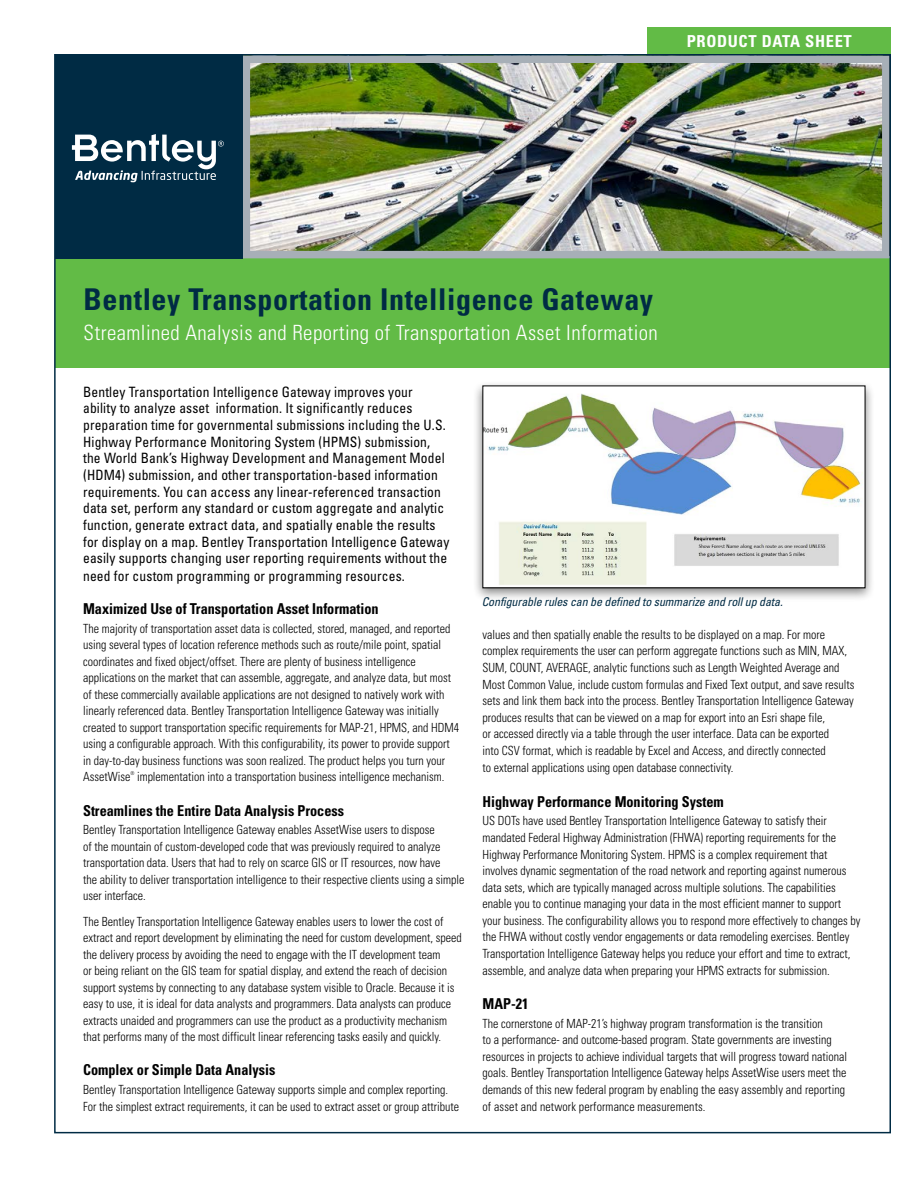
<style>
.page{position:relative;width:918px;height:1188px;background:#fff}
.page>*{position:absolute;margin:0;border:0;box-sizing:border-box;transform-origin:0 0}
.t1{font:700 condensed 30px "Univers";letter-spacing:.02em;color:#002b44}
.t2{font:300 condensed 21px "Univers";letter-spacing:.02em;color:#fff}
.t3{font:700 condensed 16.5px "Univers";letter-spacing:.04em;color:#fff}
.t4{font:700 condensed 15px "Univers";color:#000;scale:.95 1}
.t5{font:condensed 14.25px/16.6px "Univers";letter-spacing:.01em;color:#000;scale:.95 1}
.t6{font:300 condensed 12.6px/16.5px "Univers";color:#000;scale:.95 1}
.t7{font:italic condensed 12px "Univers";letter-spacing:-.01em;color:#002b44}
.t8{font:300 condensed 5.25px "Univers";color:#000;scale:.95 1}
</style>
<div class="page">
<div style="left:648px;top:27px;width:243px;height:27px;background:#62bb46"></div>
<div style="left:55px;top:258px;width:836px;height:110px;background:#62bb46"></div>
<img style="left:252px;top:65px;width:629px;height:184px">
<div style="left:243px;top:56px;width:647px;height:202px;border:8px solid #a7afb7"></div>
<div style="left:472px;top:380px;width:403px;height:222px;background:#000;opacity:.5"></div>
<svg style="left:482px;top:385px;width:384px;height:204px"></svg>
<div style="left:55px;top:55px;width:188px;height:105px;background:#002b44"></div>
<div style="left:55px;top:157px;width:188px;height:101px;background:#002b44"></div>
<svg style="left:72px;top:134px;width:152px;height:48px"></svg>
<h3 class="t3" style="left:687px;top:31px;width:167px">PRODUCT DATA SHEET</h3>
<h1 class="t1" style="left:84px;top:281px;width:571px">Bentley Transportation Intelligence Gateway</h1>
<h2 class="t2" style="left:84px;top:320px;width:576px">Streamlined Analysis and Reporting of Transportation Asset Information</h2>
<p class="t5" style="left:83px;top:383px;width:387px">Bentley Transportation Intelligence Gateway improves your ability to analyze asset information. It significantly reduces preparation time for governmental submissions including the U.S.<br>Highway Performance Monitoring System (HPMS) submission, the World Bank’s Highway Development and Management Model (HDM4) submission, and other transportation-based information requirements. You can access any linear-referenced transaction data set, perform any standard or custom aggregate and analytic function, generate extract data, and spatially enable the results for display on a map. Bentley Transportation Intelligence Gateway easily supports changing user reporting requirements without the need for custom programming or programming resources.</p>
<p class="t4" style="left:83px;top:600px;width:313px">Maximized Use of Transportation Asset Information</p>
<p class="t6" style="left:83px;top:620px;width:397px">The majority of transportation asset data is collected, stored, managed, and reported using several types of location reference methods such as route/mile point, spatial coordinates and fixed object/offset. There are plenty of business intelligence applications on the market that can assemble, aggregate, and analyze data, but most of these commercially available applications are not designed to natively work with linearly referenced data. Bentley Transportation Intelligence Gateway was initially created to support transportation specific requirements for MAP-21, HPMS, and HDM4 using a configurable approach. With this configurability, its power to provide support in day-to-day business functions was soon realized. The product helps you turn your AssetWise</p>
<p class="t8" style="left:130px;top:770px;width:6px">®</p>
<p class="t6" style="left:137px;top:769px;width:325px">implementation into a transportation business intelligence mechanism.</p>
<p class="t4" style="left:83px;top:801px;width:276px">Streamlines the Entire Data Analysis Process</p>
<p class="t6" style="left:83px;top:822px;width:403px">Bentley Transportation Intelligence Gateway enables AssetWise users to dispose<br>of the mountain of custom-developed code that was previously required to analyze transportation data. Users that had to rely on scarce GIS or IT resources, now have<br>the ability to deliver transportation intelligence to their respective clients using a simple user interface.</p>
<p class="t6" style="left:83px;top:913px;width:400px">The Bentley Transportation Intelligence Gateway enables users to lower the cost of extract and report development by eliminating the need for custom development, speed the delivery process by avoiding the need to engage with the IT development team<br>or being reliant on the GIS team for spatial display, and extend the reach of decision support systems by connecting to any database system visible to Oracle. Because it is easy to use, it is ideal for data analysts and programmers. Data analysts can produce extracts unaided and programmers can use the product as a productivity mechanism that performs many of the most difficult linear referencing tasks easily and quickly.</p>
<p class="t4" style="left:83px;top:1061px;width:204px">Complex or Simple Data Analysis</p>
<p class="t6" style="left:83px;top:1081px;width:397px">Bentley Transportation Intelligence Gateway supports simple and complex reporting.<br>For the simplest extract requirements, it can be used to extract asset or group attribute</p>
<p class="t7" style="left:482px;top:594px;width:303px">Configurable rules can be defined to summarize and roll up data.</p>
<p class="t6" style="left:483px;top:626px;width:393px">values and then spatially enable the results to be displayed on a map. For more complex requirements the user can perform aggregate functions such as MIN, MAX, SUM, COUNT, AVERAGE, analytic functions such as Length Weighted Average and Most Common Value, include custom formulas and Fixed Text output, and save results sets and link them back into the process. Bentley Transportation Intelligence Gateway produces results that can be viewed on a map for export into an Esri shape file,<br>or accessed directly via a table through the user interface. Data can be exported<br>into CSV format, which is readable by Excel and Access, and directly connected<br>to external applications using open database connectivity.</p>
<p class="t4" style="left:483px;top:792px;width:256px">Highway Performance Monitoring System</p>
<p class="t6" style="left:483px;top:813px;width:399px">US DOTs have used Bentley Transportation Intelligence Gateway to satisfy their mandated Federal Highway Administration (FHWA) reporting requirements for the Highway Performance Monitoring System. HPMS is a complex requirement that involves dynamic segmentation of the road network and reporting against numerous data sets, which are typically managed across multiple solutions. The capabilities enable you to continue managing your data in the most efficient manner to support your business. The configurability allows you to respond more effectively to changes by the FHWA without costly vendor engagements or data remodeling exercises. Bentley Transportation Intelligence Gateway helps you reduce your effort and time to extract, assemble, and analyze data when preparing your HPMS extracts for submission.</p>
<p class="t4" style="left:483px;top:994px;width:50px">MAP-21</p>
<p class="t6" style="left:483px;top:1015px;width:385px">The cornerstone of MAP-21’s highway program transformation is the transition<br>to a performance- and outcome-based program. State governments are investing resources in projects to achieve individual targets that will progress toward national goals. Bentley Transportation Intelligence Gateway helps AssetWise users meet the demands of this new federal program by enabling the easy assembly and reporting of asset and network performance measurements.</p>
</div>
